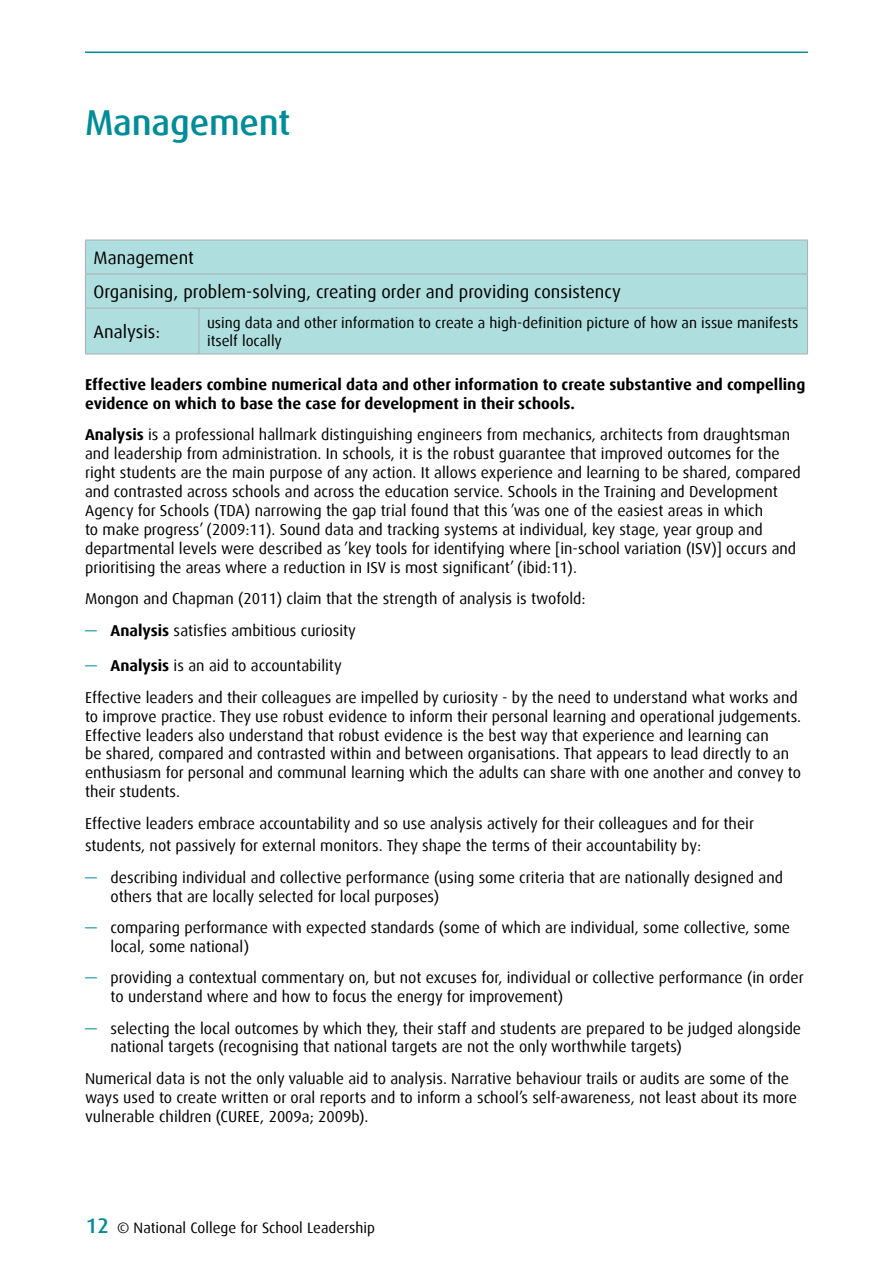
<style>
.page{position:relative;width:893px;height:1263px;background:#fff}
.page>*{position:absolute;margin:0;border:0;box-sizing:border-box;transform-origin:0 0}
.t1{font:500 36px "Dax";letter-spacing:-.005em;color:#008c99}
.t2{font:18px/34px "Dax";color:#000}
.t3{font:15.75px/18.9px "Dax";color:#000}
.t4{font:700 15.75px/18.9px "Dax";color:#000}
.t5{font:15px/18px "Dax";color:#000}
.s1{font-weight:700}
.s2{color:#008c99}
.s3{font-weight:500;font-size:21px;color:#008c99}
</style>
<div class="page">
<hr style="left:85px;top:52px;width:723px;height:1px;background:#008c99">
<div style="left:86px;top:241px;width:721px;height:113px;background:#aededd"></div>
<hr style="left:85px;top:240px;width:114px;height:1px;background:#abadb0">
<hr style="left:85px;top:240px;width:1px;height:34px;background:#abadb0">
<hr style="left:199px;top:240px;width:609px;height:1px;background:#abadb0">
<hr style="left:807px;top:240px;width:1px;height:34px;background:#abadb0">
<hr style="left:85px;top:274px;width:114px;height:1px;background:#abadb0">
<hr style="left:85px;top:274px;width:1px;height:34px;background:#abadb0">
<hr style="left:199px;top:274px;width:609px;height:1px;background:#abadb0">
<hr style="left:807px;top:274px;width:1px;height:34px;background:#abadb0">
<hr style="left:85px;top:308px;width:114px;height:1px;background:#abadb0">
<hr style="left:85px;top:308px;width:1px;height:46px;background:#abadb0">
<hr style="left:199px;top:308px;width:609px;height:1px;background:#abadb0">
<hr style="left:199px;top:308px;width:1px;height:46px;background:#abadb0">
<hr style="left:807px;top:308px;width:1px;height:46px;background:#abadb0">
<hr style="left:85px;top:354px;width:114px;height:1px;background:#abadb0">
<hr style="left:199px;top:354px;width:609px;height:1px;background:#abadb0">
<h1 class="t1" style="left:85px;top:102px;width:207px">Management</h1>
<p class="t2" style="left:94px;top:241px;width:529px">Management<br>Organising, problem-solving, creating order and providing consistency</p>
<p class="t2" style="left:94px;top:315px;width:68px">Analysis:</p>
<p class="t5" style="left:207px;top:314px;width:593px">using data and other information to create a high-definition picture of how an issue manifests itself locally</p>
<p class="t4" style="left:85px;top:375px;width:722px">Effective leaders combine numerical data and other information to create substantive and compelling evidence on which to base the case for development in their schools.</p>
<p class="t3" style="left:85px;top:426px;width:717px"><span class="s1">Analysis</span> is a professional hallmark distinguishing engineers from mechanics, architects from draughtsman and leadership from administration. In schools, it is the robust guarantee that improved outcomes for the right students are the main purpose of any action. It allows experience and learning to be shared, compared and contrasted across schools and across the education service. Schools in the Training and Development Agency for Schools (TDA) narrowing the gap trial found that this ’was one of the easiest areas in which<br>to make progress’ (2009:11). Sound data and tracking systems at individual, key stage, year group and departmental levels were described as ’key tools for identifying where [in-school variation (ISV)] occurs and prioritising the areas where a reduction in ISV is most significant’ (ibid:11).</p>
<p class="t3" style="left:85px;top:589px;width:502px">Mongon and Chapman (2011) claim that the strength of analysis is twofold:</p>
<p class="t3" style="left:85px;top:621px;width:272px"><span class="s2">—</span> <span class="s1">Analysis</span> satisfies ambitious curiosity</p>
<p class="t3" style="left:85px;top:650px;width:714px;line-height:31.7px"><span class="s2">—</span> <span class="s1">Analysis</span> is an aid to accountability<br>Effective leaders and their colleagues are impelled by curiosity - by the need to understand what works and</p>
<p class="t3" style="left:85px;top:707px;width:718px">to improve practice. They use robust evidence to inform their personal learning and operational judgements.<br>Effective leaders also understand that robust evidence is the best way that experience and learning can<br>be shared, compared and contrasted within and between organisations. That appears to lead directly to an enthusiasm for personal and communal learning which the adults can share with one another and convey to their students.</p>
<p class="t3" style="left:85px;top:812px;width:671px;line-height:22.5px">Effective leaders embrace accountability and so use analysis actively for their colleagues and for their students, not passively for external monitors. They shape the terms of their accountability by:</p>
<p class="t3" style="left:111px;top:868px;width:674px;text-indent:-26px"><span class="s2">—</span> describing individual and collective performance (using some criteria that are nationally designed and others that are locally selected for local purposes)</p>
<p class="t3" style="left:111px;top:918px;width:681px;text-indent:-26px"><span class="s2">—</span> comparing performance with expected standards (some of which are individual, some collective, some local, some national)</p>
<p class="t3" style="left:111px;top:969px;width:695px;text-indent:-26px"><span class="s2">—</span> providing a contextual commentary on, but not excuses for, individual or collective performance (in order to understand where and how to focus the energy for improvement)</p>
<p class="t3" style="left:111px;top:1019px;width:692px;text-indent:-26px"><span class="s2">—</span> selecting the local outcomes by which they, their staff and students are prepared to be judged alongside national targets (recognising that national targets are not the only worthwhile targets)</p>
<p class="t3" style="left:85px;top:1069px;width:714px">Numerical data is not the only valuable aid to analysis. Narrative behaviour trails or audits are some of the ways used to create written or oral reports and to inform a school’s self-awareness, not least about its more vulnerable children (CUREE, 2009a; 2009b).</p>
<p class="t5" style="left:86px;top:1219px;width:291px"><span class="s3">12</span> © National College for School Leadership</p>
</div>
